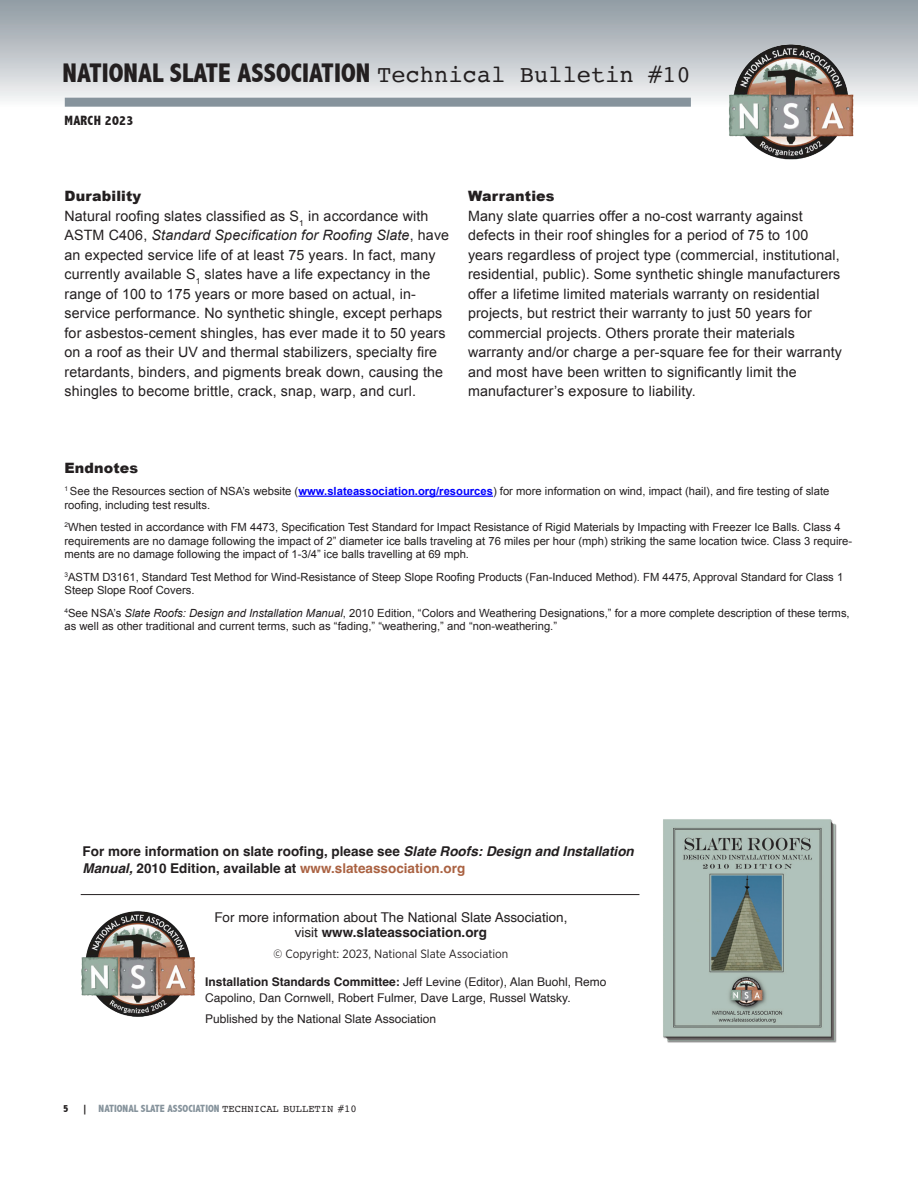
<style>
.page{position:relative;width:918px;height:1188px;background:#fff}
.page>*{position:absolute;margin:0;border:0;box-sizing:border-box;transform-origin:0 0}
.t1{font:800 condensed 27px "Abadi";color:#231f20}
.slate_body_copy_no_i{font:14.25px/19.5px "Arial";letter-spacing:.01em;color:#231f20}
.slate_para_heads{font:900 14.25px "Arial";letter-spacing:.01em;color:#231f20}
._001_Text{font:700 13.5px/16.5px "Helvetica";color:#231f20}
.t2{font:13.5px "Helvetica";color:#231f20}
.t3{font:800 condensed 13.5px "Abadi";letter-spacing:.02em;color:#231f20}
.t4{font:12px/16.5px "Helvetica";color:#231f20}
.t5{font:12px "Gotham Narrow";color:#231f20}
.slate_footnote{font:11.25px/13.5px "Arial";color:#231f20}
.t6{font:800 condensed 10.5px "Abadi";color:#86939c}
.t7{font:800 condensed 10.5px "Abadi";color:#231f20}
.s1{font-family:"Courier";font-weight:400;font-stretch:normal;font-size:24px}
.s2{font-style:italic}
.s3{font-weight:700;color:#00f}
.s4{color:#aa6242}
.s5{font-weight:400}
.s6{font-weight:700}
.s7{color:#231f20}
.s8{font-family:"Courier";font-weight:400;font-stretch:normal;color:#231f20}
</style>
<div class="page">
<div style="left:0;top:0;width:918px;height:107px;background:linear-gradient(to bottom,#8e98a0,#f8f8f9)"></div>
<img style="left:724px;top:42px;width:133px;height:118px">
<div style="left:65px;top:98px;width:626px;height:9px;background:#86939c"></div>
<hr style="left:298px;top:496px;width:195px;height:1px;background:#00f">
<img style="left:663px;top:819px;width:174px;height:224px">
<hr style="left:81px;top:894px;width:558px;height:1px;background:#231f20">
<img style="left:81px;top:911px;width:114px;height:106px">
<h1 class="t1" style="left:63px;top:57px;width:630px">NATIONAL SLATE ASSOCIATION <span class="s1">Technical Bulletin #10</span></h1>
<p class="t3" style="left:64px;top:113px;width:70px">MARCH 2023</p>
<p class="slate_para_heads" style="left:64px;top:186px;width:78px">Durability</p>
<p class="slate_body_copy_no_i" style="left:64px;top:206px;width:386px">Natural roofing slates classified as S<sub>1</sub> in accordance with ASTM C406, <span class="s2">Standard Specification for Roofing Slate</span>, have an expected service life of at least 75 years. In fact, many currently available S<sub>1</sub> slates have a life expectancy in the range of 100 to 175 years or more based on actual, in&shy;service performance. No synthetic shingle, except perhaps for asbestos-cement shingles, has ever made it to 50 years on a roof as their UV and thermal stabilizers, specialty fire retardants, binders, and pigments break down, causing the shingles to become brittle, crack, snap, warp, and curl.</p>
<p class="slate_para_heads" style="left:468px;top:186px;width:88px">Warranties</p>
<p class="slate_body_copy_no_i" style="left:468px;top:206px;width:376px">Many slate quarries offer a no-cost warranty against defects in their roof shingles for a period of 75 to 100 years regardless of project type (commercial, institutional, residential, public). Some synthetic shingle manufacturers offer a lifetime limited materials warranty on residential projects, but restrict their warranty to just 50 years for commercial projects. Others prorate their materials warranty and/or charge a per-square fee for their warranty and most have been written to significantly limit the manufacturer’s exposure to liability.</p>
<p class="slate_para_heads" style="left:64px;top:457px;width:75px">Endnotes</p>
<p class="slate_footnote" style="left:64px;top:484px;width:766px"><sup>1</sup> See the Resources section of NSA’s website (<span class="s3">www.slateassociation.org/resources</span>) for more information on wind, impact (hail), and fire testing of slate roofing, including test results.</p>
<p class="slate_footnote" style="left:64px;top:520px;width:789px"><sup>2</sup>When tested in accordance with FM 4473, Specification Test Standard for Impact Resistance of Rigid Materials by Impacting with Freezer Ice Balls. Class 4 requirements are no damage following the impact of 2” diameter ice balls traveling at 76 miles per hour (mph) striking the same location twice. Class 3 require&shy;ments are no damage following the impact of 1-3/4” ice balls travelling at 69 mph.</p>
<p class="slate_footnote" style="left:64px;top:570px;width:780px"><sup>3</sup>ASTM D3161, Standard Test Method for Wind-Resistance of Steep Slope Roofing Products (Fan-Induced Method). FM 4475, Approval Standard for Class 1<br>Steep Slope Roof Covers.</p>
<p class="slate_footnote" style="left:64px;top:606px;width:787px"><sup>4</sup>See NSA’s <span class="s2">Slate Roofs: Design and Installation Manual</span>, 2010 Edition, “Colors and Weathering Designations,” for a more complete description of these terms, as well as other traditional and current terms, such as “fading,” “weathering,” and “non-weathering.”</p>
<p class="_001_Text" style="left:83px;top:845px;width:553px">For more information on slate roofing, please see <span class="s2">Slate Roofs: Design and Installation<br>Manual,</span> 2010 Edition, available at <span class="s4">www.slateassociation.org</span></p>
<p class="t2" style="left:214px;top:907px;width:355px">For more information about The National Slate Association,</p>
<p class="_001_Text" style="left:295px;top:926px;width:194px"><span class="s5">visit</span> www.slateassociation.org</p>
<p class="t5" style="left:274px;top:946px;width:236px">© Copyright: 2023, National Slate Association</p>
<p class="t4" style="left:205px;top:974px;width:403px"><span class="s6">Installation Standards Committee:</span> Jeff Levine (Editor), Alan Buohl, Remo<br>Capolino, Dan Cornwell, Robert Fulmer, Dave Large, Russel Watsky.</p>
<p class="t4" style="left:205px;top:1011px;width:232px">Published by the National Slate Association</p>
<p class="t7" style="left:63px;top:1102px;width:7px">5</p>
<p class="t6" style="left:82px;top:1102px;width:276px"><span class="s7">|</span> NATIONAL SLATE ASSOCIATION <span class="s8">TECHNICAL BULLETIN #10</span></p>
</div>
